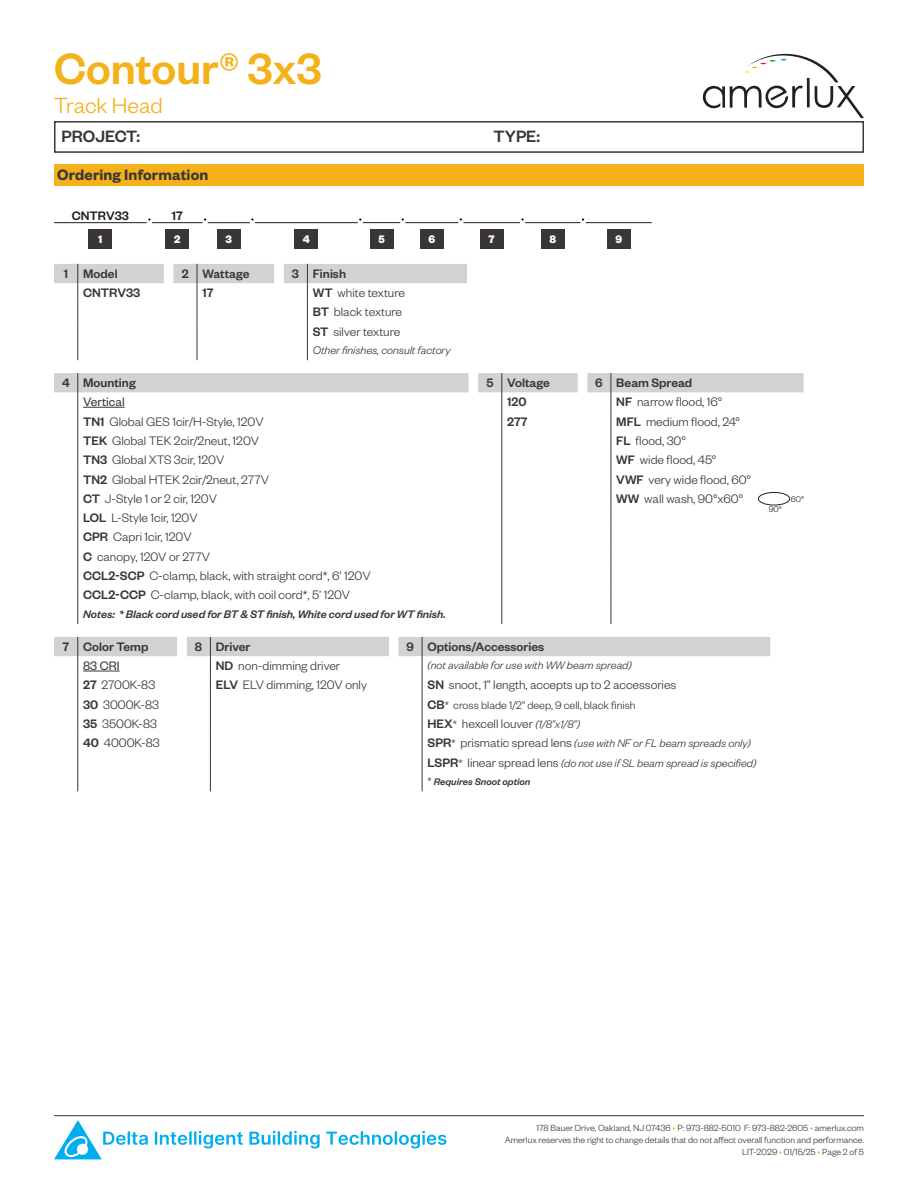
<style>
.page{position:relative;width:918px;height:1188px;background:#fff}
.page>*{position:absolute;margin:0;border:0;box-sizing:border-box;transform-origin:0 0}
.t1{font:500 48px "Founders Grotesk";color:#f4b119}
.t2{font:300 24px "Founders Grotesk";letter-spacing:-.005em;color:#f4b119}
.t3{font:500 18px "Founders Grotesk";color:#3a3537}
.t4{font:600 16.5px "Founders Grotesk";letter-spacing:.01em;color:#3a3537}
.t5{font:300 13.5px "Founders Grotesk";color:#3a3537}
.t6{font:500 13.5px "Founders Grotesk";color:#3a3537}
.t7{font:13.5px "Founders Grotesk";color:#3a3537}
.t8{font:500 13.5px "Founders Grotesk";color:#231f20}
.t9{font:italic 300 12px "Founders Grotesk";color:#3a3537}
.t10{font:italic 500 12px "Founders Grotesk";color:#3a3537}
.t11{font:300 12px "Founders Grotesk";color:#3a3537}
.t12{font:700 12px "Founders Grotesk";color:#fff}
.t13{font:italic 500 10.5px "Founders Grotesk";color:#3a3537}
.t14{font:300 9.75px/11.7px "Founders Grotesk";color:#3a3537;text-align:right}
.t15{font:300 9px "Founders Grotesk";color:#231f20}
.s1{font-weight:500}
.s2{font-weight:500;font-size:13.5px}
.s3{font-size:12px}
.s4{font-style:italic;font-size:12px}
.s5{font-weight:500;font-style:normal;font-size:13.5px}
.s6{font-style:normal}
.s7{font-style:normal;font-size:13.5px}
.s8{font-weight:300;font-style:normal;font-size:12px}
.s9{color:#f4b119}
</style>
<div class="page">
<hr style="left:54px;top:1115px;width:810px;height:1px;background:#3a3537">
<div style="left:54px;top:121px;width:810px;height:32px;border:2px solid #3a3537"></div>
<svg style="left:54px;top:1120px;width:94px;height:39px"></svg>
<svg style="left:155px;top:1131px;width:88px;height:17px"></svg>
<svg style="left:250px;top:1131px;width:70px;height:17px"></svg>
<svg style="left:326px;top:1131px;width:120px;height:17px"></svg>
<svg style="left:703px;top:54px;width:161px;height:64px"></svg>
<hr style="left:54px;top:222px;width:93px;height:1px;background:#3a3537">
<hr style="left:152px;top:222px;width:51px;height:1px;background:#3a3537">
<hr style="left:255px;top:222px;width:103px;height:1px;background:#3a3537">
<hr style="left:405px;top:222px;width:53px;height:1px;background:#3a3537">
<hr style="left:464px;top:222px;width:56px;height:1px;background:#3a3537">
<hr style="left:525px;top:222px;width:55px;height:1px;background:#3a3537">
<hr style="left:208px;top:222px;width:42px;height:1px;background:#3a3537">
<hr style="left:363px;top:222px;width:37px;height:1px;background:#3a3537">
<div style="left:89px;top:229px;width:23px;height:20px;background:#3a3537"></div>
<div style="left:165px;top:229px;width:24px;height:20px;background:#3a3537"></div>
<div style="left:217px;top:229px;width:24px;height:20px;background:#3a3537"></div>
<div style="left:295px;top:229px;width:23px;height:20px;background:#3a3537"></div>
<div style="left:370px;top:229px;width:23px;height:20px;background:#3a3537"></div>
<div style="left:420px;top:229px;width:24px;height:20px;background:#3a3537"></div>
<div style="left:480px;top:229px;width:24px;height:20px;background:#3a3537"></div>
<div style="left:541px;top:229px;width:24px;height:20px;background:#3a3537"></div>
<div style="left:607px;top:229px;width:24px;height:20px;background:#3a3537"></div>
<hr style="left:586px;top:222px;width:66px;height:1px;background:#3a3537">
<svg style="left:54px;top:264px;width:413px;height:96px"></svg>
<svg style="left:54px;top:637px;width:716px;height:154px"></svg>
<hr style="left:83px;top:671px;width:37px;height:1px;background:#3a3537">
<div style="left:54px;top:164px;width:810px;height:22px;background:#f4b119"></div>
<svg style="left:54px;top:373px;width:750px;height:251px"></svg>
<hr style="left:83px;top:407px;width:42px;height:1px;background:#3a3537">
<div style="left:758px;top:492px;width:32px;height:13px;border:1px solid #231f20;border-radius:50%"></div>
<div style="left:769px;top:506px;width:13px;height:6px;background:#fff"></div>
<div style="left:791px;top:496px;width:13px;height:6px;background:#fff"></div>
<h1 class="t1" style="left:54px;top:39px;width:269px">Contour® 3x3</h1>
<h2 class="t2" style="left:54px;top:91px;width:110px">Track Head</h2>
<h3 class="t3" style="left:62px;top:125px;width:80px">PROJECT:</h3>
<h3 class="t3" style="left:494px;top:125px;width:48px">TYPE:</h3>
<p class="t4" style="left:57px;top:165px;width:153px">Ordering Information</p>
<p class="t8" style="left:72px;top:208px;width:59px">CNTRV33</p>
<p class="t8" style="left:172px;top:208px;width:12px">17</p>
<p class="t12" style="left:98px;top:231px;width:6px">1</p>
<p class="t12" style="left:174px;top:231px;width:8px">2</p>
<p class="t12" style="left:226px;top:231px;width:8px">3</p>
<p class="t12" style="left:303px;top:231px;width:9px">4</p>
<p class="t12" style="left:378px;top:231px;width:8px">5</p>
<p class="t12" style="left:428px;top:231px;width:8px">6</p>
<p class="t12" style="left:489px;top:231px;width:8px">7</p>
<p class="t12" style="left:549px;top:232px;width:8px">8</p>
<p class="t12" style="left:615px;top:231px;width:8px">9</p>
<p class="t6" style="left:64px;top:265px;width:6px">1</p>
<p class="t6" style="left:83px;top:265px;width:36px">Model</p>
<p class="t6" style="left:182px;top:265px;width:8px">2</p>
<p class="t6" style="left:202px;top:265px;width:49px">Wattage</p>
<p class="t6" style="left:292px;top:265px;width:9px">3</p>
<p class="t6" style="left:313px;top:265px;width:35px">Finish</p>
<p class="t6" style="left:83px;top:284px;width:59px">CNTRV33</p>
<p class="t6" style="left:202px;top:284px;width:12px">17</p>
<p class="t5" style="left:313px;top:284px;width:94px"><span class="s1">WT</span> white texture</p>
<p class="t5" style="left:313px;top:304px;width:91px"><span class="s1">BT</span> black texture</p>
<p class="t5" style="left:313px;top:323px;width:89px"><span class="s1">ST</span> silver texture</p>
<p class="t9" style="left:313px;top:343px;width:139px">Other finishes, consult factory</p>
<p class="t6" style="left:62px;top:374px;width:9px">4</p>
<p class="t6" style="left:83px;top:374px;width:54px">Mounting</p>
<p class="t6" style="left:486px;top:374px;width:9px">5</p>
<p class="t6" style="left:507px;top:374px;width:44px">Voltage</p>
<p class="t6" style="left:595px;top:374px;width:9px">6</p>
<p class="t6" style="left:616px;top:374px;width:77px">Beam Spread</p>
<p class="t7" style="left:83px;top:394px;width:43px">Vertical</p>
<p class="t6" style="left:507px;top:394px;width:21px">120</p>
<p class="t5" style="left:616px;top:394px;width:108px"><span class="s1">NF</span> narrow flood, 16°</p>
<p class="t5" style="left:83px;top:413px;width:182px"><span class="s1">TN1</span> Global GES 1cir/H-Style, 120V</p>
<p class="t6" style="left:507px;top:413px;width:22px">277</p>
<p class="t5" style="left:616px;top:413px;width:125px"><span class="s1">MFL</span> medium flood, 24°</p>
<p class="t5" style="left:83px;top:432px;width:177px"><span class="s1">TEK</span> Global TEK 2cir/2neut, 120V</p>
<p class="t5" style="left:616px;top:432px;width:71px"><span class="s1">FL</span> flood, 30°</p>
<p class="t5" style="left:83px;top:452px;width:143px"><span class="s1">TN3</span> Global XTS 3cir, 120V</p>
<p class="t5" style="left:616px;top:452px;width:101px"><span class="s1">WF</span> wide flood, 45°</p>
<p class="t5" style="left:83px;top:471px;width:187px"><span class="s1">TN2</span> Global HTEK 2cir/2neut, 277V</p>
<p class="t5" style="left:616px;top:471px;width:136px"><span class="s1">VWF</span> very wide flood, 60°</p>
<p class="t5" style="left:83px;top:490px;width:135px"><span class="s1">CT</span> J-Style 1 or 2 cir, 120V</p>
<p class="t5" style="left:616px;top:490px;width:128px"><span class="s1">WW</span> wall wash, 90°x60°</p>
<p class="t5" style="left:83px;top:510px;width:116px"><span class="s1">LOL</span> L-Style 1cir, 120V</p>
<p class="t5" style="left:83px;top:529px;width:110px"><span class="s1">CPR</span> Capri 1cir, 120V</p>
<p class="t5" style="left:83px;top:548px;width:128px"><span class="s1">C</span> canopy, 120V or 277V</p>
<p class="t5" style="left:83px;top:568px;width:289px"><span class="s1">CCL2-SCP</span> C-clamp, black, with straight cord*, 6’ 120V</p>
<p class="t5" style="left:83px;top:587px;width:269px"><span class="s1">CCL2-CCP</span> C-clamp, black, with coil cord*, 5’ 120V</p>
<p class="t10" style="left:83px;top:606px;width:364px">Notes: * Black cord used for BT &amp; ST finish, White cord used for WT finish.</p>
<p class="t6" style="left:63px;top:638px;width:8px">7</p>
<p class="t6" style="left:83px;top:638px;width:67px">Color Temp</p>
<p class="t6" style="left:195px;top:638px;width:9px">8</p>
<p class="t6" style="left:216px;top:638px;width:36px">Driver</p>
<p class="t6" style="left:406px;top:638px;width:9px">9</p>
<p class="t6" style="left:427px;top:638px;width:118px">Options/Accessories</p>
<p class="t7" style="left:83px;top:658px;width:38px">83 CRI</p>
<p class="t5" style="left:216px;top:658px;width:126px"><span class="s1">ND</span> non-dimming driver</p>
<p class="t9" style="left:427px;top:658px;width:206px">(not available for use with WW beam spread)</p>
<p class="t5" style="left:83px;top:677px;width:74px"><span class="s1">27</span> 2700K-83</p>
<p class="t5" style="left:216px;top:677px;width:153px"><span class="s1">ELV</span> ELV dimming, 120V only</p>
<p class="t5" style="left:427px;top:677px;width:250px"><span class="s1">SN</span> snoot, 1” length, accepts up to 2 accessories</p>
<p class="t5" style="left:83px;top:696px;width:77px"><span class="s1">30</span> 3000K-83</p>
<p class="t11" style="left:427px;top:698px;width:210px"><span class="s2">CB</span>* cross blade 1/2” deep, 9 cell, black finish</p>
<p class="t5" style="left:83px;top:716px;width:76px"><span class="s1">35</span> 3500K-83</p>
<p class="t5" style="left:427px;top:716px;width:154px"><span class="s1">HEX</span><span class="s3">*</span> hexcell louver <span class="s4">(1/8”x1/8”)</span></p>
<p class="t5" style="left:83px;top:735px;width:78px"><span class="s1">40</span> 4000K-83</p>
<p class="t9" style="left:427px;top:736px;width:325px"><span class="s5">SPR</span><span class="s6">*</span> <span class="s7">prismatic spread lens</span> (use with NF or FL beam spreads only)</p>
<p class="t9" style="left:427px;top:756px;width:330px"><span class="s5">LSPR</span><span class="s6">*</span> <span class="s7">linear spread lens</span> (do not use if SL beam spread is specified)</p>
<p class="t13" style="left:427px;top:775px;width:104px"><span class="s8">*</span> Requires Snoot option</p>
<p class="t15" style="left:769px;top:504px;width:15px">90°</p>
<p class="t15" style="left:791px;top:493px;width:15px">60°</p>
<p class="t14" style="left:505px;top:1122px;width:361px">178 Bauer Drive, Oakland, NJ 07436 <span class="s9">•</span> P: 973-882-5010 F: 973-882-2605 <span class="s9">•</span> amerlux.com<br>Amerlux reserves the right to change details that do not affect overall function and performance.<br>LIT-2029 <span class="s9">•</span> 01/15/25 <span class="s9">•</span> Page 2 of 5</p>
</div>
